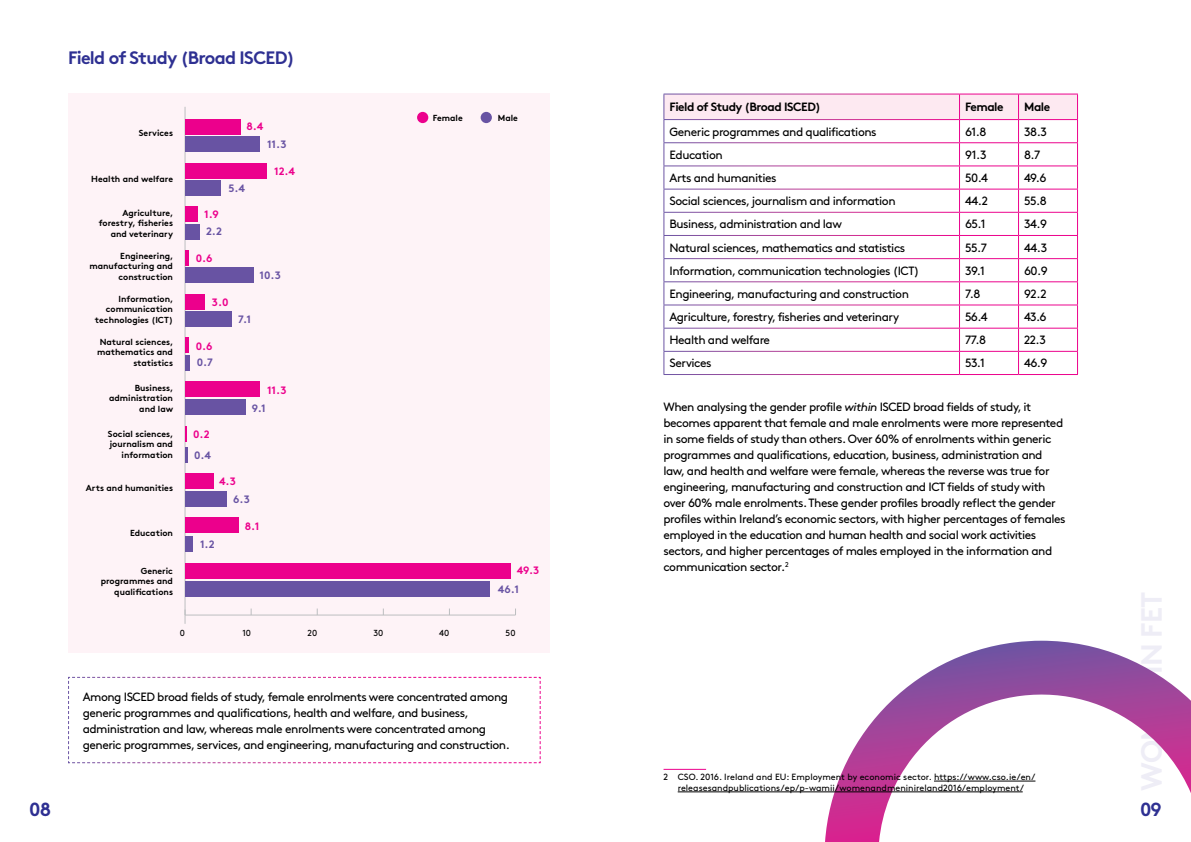
<style>
.page{position:relative;width:1191px;height:842px;background:#fff}
.page>*{position:absolute;margin:0;border:0;box-sizing:border-box;transform-origin:0 0}
.t1{font:700 19px "Brown";color:#2e3092}
.t2{font:700 18px "Brown";letter-spacing:-.04em;color:#2e3092}
.t3{font:12px/16px "Brown";letter-spacing:-.04em;color:#000}
.t4{font:700 12px "Brown";letter-spacing:-.04em;color:#000}
.t5{font:700 10.7px "Brown";color:#ec008c}
.t6{font:700 10.7px "Brown";color:#6853a3}
.t7{font:9px/10.8px "Brown";color:#000;text-align:center}
.t8{font:700 8.8px/10.5px "Brown";color:#000;text-align:right}
.t9{font:8.8px "Brown";color:#000}
.s1{font-style:italic}
</style>
<div class="page">
<svg style="left:825px;top:641px;width:366px;height:201px"></svg>
<div style="left:69px;top:93px;width:481px;height:560px;background:#fef3f7"></div>
<hr style="left:185px;top:614px;width:330px;height:1px;background:#bcbec0">
<hr style="left:184px;top:107px;width:1px;height:508px;background:#bcbec0">
<div style="left:185px;top:581px;width:305px;height:16px;background:#6853a3"></div>
<div style="left:185px;top:563px;width:326px;height:15px;background:#ec008c"></div>
<div style="left:185px;top:536px;width:8px;height:16px;background:#6853a3"></div>
<div style="left:185px;top:518px;width:53px;height:15px;background:#ec008c"></div>
<div style="left:185px;top:491px;width:42px;height:16px;background:#6853a3"></div>
<div style="left:185px;top:473px;width:28px;height:16px;background:#ec008c"></div>
<hr style="left:185px;top:447px;width:3px;height:15px;background:#6853a3">
<svg style="left:185px;top:426px;width:1px;height:16px"></svg>
<div style="left:185px;top:400px;width:60px;height:15px;background:#6853a3"></div>
<div style="left:185px;top:381px;width:75px;height:16px;background:#ec008c"></div>
<div style="left:185px;top:355px;width:5px;height:16px;background:#6853a3"></div>
<hr style="left:185px;top:337px;width:4px;height:16px;background:#ec008c">
<div style="left:185px;top:311px;width:47px;height:15px;background:#6853a3"></div>
<div style="left:185px;top:294px;width:20px;height:15px;background:#ec008c"></div>
<div style="left:185px;top:267px;width:68px;height:16px;background:#6853a3"></div>
<hr style="left:185px;top:250px;width:4px;height:16px;background:#ec008c">
<div style="left:185px;top:224px;width:15px;height:15px;background:#6853a3"></div>
<div style="left:185px;top:207px;width:13px;height:15px;background:#ec008c"></div>
<div style="left:185px;top:180px;width:36px;height:16px;background:#6853a3"></div>
<div style="left:185px;top:163px;width:82px;height:16px;background:#ec008c"></div>
<div style="left:185px;top:136px;width:75px;height:16px;background:#6853a3"></div>
<div style="left:185px;top:119px;width:55px;height:16px;background:#ec008c"></div>
<div style="left:417px;top:112px;width:11px;height:11px;background:#ec008c;border-radius:50%"></div>
<div style="left:480px;top:112px;width:12px;height:11px;background:#6853a3;border-radius:50%"></div>
<svg style="left:68px;top:677px;width:473px;height:87px"></svg>
<svg style="left:663px;top:94px;width:415px;height:280px"></svg>
<hr style="left:663px;top:769px;width:43px;height:1px;background:#ec008c">
<hr style="left:934px;top:781px;width:101px;height:1px;background:#000">
<hr style="left:677px;top:791px;width:345px;height:1px;background:#000">
<h2 class="t2" style="left:68px;top:43px;width:228px">Field of Study (Broad ISCED)</h2>
<p class="t8" style="left:139px;top:127px;width:36px">Services</p>
<p class="t8" style="left:91px;top:173px;width:83px">Health and welfare</p>
<p class="t8" style="left:99px;top:206px;width:76px">Agriculture, forestry, fisheries and veterinary</p>
<p class="t8" style="left:89px;top:249px;width:85px">Engineering, manufacturing and construction</p>
<p class="t8" style="left:95px;top:292px;width:80px">Information, communication technologies (ICT)</p>
<p class="t8" style="left:97px;top:335px;width:78px">Natural sciences, mathematics and statistics</p>
<p class="t8" style="left:109px;top:382px;width:66px">Business, administration and law</p>
<p class="t8" style="left:108px;top:427px;width:67px">Social sciences, journalism and information</p>
<p class="t8" style="left:86px;top:482px;width:89px">Arts and humanities</p>
<p class="t8" style="left:130px;top:526px;width:44px">Education</p>
<p class="t8" style="left:101px;top:564px;width:74px">Generic programmes and qualifications</p>
<p class="t5" style="left:246px;top:118px;width:19px">8.4</p>
<p class="t5" style="left:204px;top:206px;width:16px">1.9</p>
<p class="t6" style="left:228px;top:180px;width:18px">5.4</p>
<p class="t6" style="left:206px;top:222px;width:17px">2.2</p>
<p class="t5" style="left:196px;top:250px;width:18px">0.6</p>
<p class="t5" style="left:212px;top:294px;width:18px">3.0</p>
<p class="t5" style="left:196px;top:338px;width:18px">0.6</p>
<p class="t6" style="left:197px;top:354px;width:18px">0.7</p>
<p class="t6" style="left:238px;top:310px;width:14px">7.1</p>
<p class="t6" style="left:267px;top:136px;width:21px">11.3</p>
<p class="t5" style="left:274px;top:163px;width:22px">12.4</p>
<p class="t6" style="left:259px;top:266px;width:23px">10.3</p>
<p class="t5" style="left:267px;top:381px;width:21px">11.3</p>
<p class="t5" style="left:193px;top:426px;width:18px">0.2</p>
<p class="t6" style="left:194px;top:446px;width:19px">0.4</p>
<p class="t6" style="left:252px;top:399px;width:15px">9.1</p>
<p class="t5" style="left:219px;top:473px;width:18px">4.3</p>
<p class="t6" style="left:233px;top:491px;width:18px">6.3</p>
<p class="t5" style="left:245px;top:517px;width:16px">8.1</p>
<p class="t6" style="left:200px;top:536px;width:16px">1.2</p>
<p class="t8" style="left:433px;top:111px;width:31px">Female</p>
<p class="t8" style="left:498px;top:111px;width:22px">Male</p>
<p class="t5" style="left:517px;top:561px;width:24px">49.3</p>
<p class="t6" style="left:498px;top:581px;width:23px">46.1</p>
<p class="t9" style="left:180px;top:626px;width:7px">0</p>
<p class="t9" style="left:242px;top:626px;width:10px">10</p>
<p class="t9" style="left:307px;top:626px;width:11px">20</p>
<p class="t9" style="left:373px;top:626px;width:11px">30</p>
<p class="t9" style="left:439px;top:626px;width:12px">40</p>
<p class="t9" style="left:505px;top:626px;width:11px">50</p>
<p class="t3" style="left:83px;top:687px;width:428px">Among ISCED broad fields of study, female enrolments were concentrated among generic programmes and qualifications, health and welfare, and business, administration and law, whereas male enrolments were concentrated among generic programmes, services, and engineering, manufacturing and construction.</p>
<p class="t4" style="left:669px;top:97px;width:153px">Field of Study (Broad ISCED)</p>
<p class="t4" style="left:965px;top:97px;width:40px">Female</p>
<p class="t4" style="left:1024px;top:97px;width:28px">Male</p>
<p class="t3" style="left:669px;top:122px;width:209px">Generic programmes and qualifications</p>
<p class="t3" style="left:965px;top:122px;width:23px">61.8</p>
<p class="t3" style="left:1024px;top:122px;width:24px">38.3</p>
<p class="t3" style="left:669px;top:146px;width:55px">Education</p>
<p class="t3" style="left:965px;top:146px;width:23px">91.3</p>
<p class="t3" style="left:1024px;top:146px;width:18px">8.7</p>
<p class="t3" style="left:669px;top:169px;width:108px">Arts and humanities</p>
<p class="t3" style="left:965px;top:169px;width:24px">50.4</p>
<p class="t3" style="left:1024px;top:169px;width:24px">49.6</p>
<p class="t3" style="left:669px;top:192px;width:228px">Social sciences, journalism and information</p>
<p class="t3" style="left:965px;top:192px;width:24px">44.2</p>
<p class="t3" style="left:1024px;top:192px;width:24px">55.8</p>
<p class="t3" style="left:669px;top:215px;width:174px">Business, administration and law</p>
<p class="t3" style="left:965px;top:215px;width:22px">65.1</p>
<p class="t3" style="left:1024px;top:215px;width:24px">34.9</p>
<p class="t3" style="left:669px;top:238px;width:237px">Natural sciences, mathematics and statistics</p>
<p class="t3" style="left:965px;top:238px;width:23px">55.7</p>
<p class="t3" style="left:1024px;top:238px;width:25px">44.3</p>
<p class="t3" style="left:669px;top:262px;width:251px">Information, communication technologies (ICT)</p>
<p class="t3" style="left:965px;top:262px;width:21px">39.1</p>
<p class="t3" style="left:1024px;top:262px;width:25px">60.9</p>
<p class="t3" style="left:669px;top:285px;width:241px">Engineering, manufacturing and construction</p>
<p class="t3" style="left:965px;top:285px;width:17px">7.8</p>
<p class="t3" style="left:1024px;top:285px;width:24px">92.2</p>
<p class="t3" style="left:669px;top:308px;width:231px">Agriculture, forestry, fisheries and veterinary</p>
<p class="t3" style="left:965px;top:308px;width:24px">56.4</p>
<p class="t3" style="left:1024px;top:308px;width:24px">43.6</p>
<p class="t3" style="left:669px;top:331px;width:102px">Health and welfare</p>
<p class="t3" style="left:965px;top:331px;width:23px">77.8</p>
<p class="t3" style="left:1024px;top:331px;width:23px">22.3</p>
<p class="t3" style="left:669px;top:354px;width:44px">Services</p>
<p class="t3" style="left:965px;top:354px;width:21px">53.1</p>
<p class="t3" style="left:1024px;top:354px;width:25px">46.9</p>
<p class="t3" style="left:663px;top:398px;width:404px">When analysing the gender profile <span class="s1">within</span> ISCED broad fields of study, it becomes apparent that female and male enrolments were more represented in some fields of study than others. Over 60% of enrolments within generic programmes and qualifications, education, business, administration and law, and health and welfare were female, whereas the reverse was true for engineering, manufacturing and construction and ICT fields of study with over 60% male enrolments. These gender profiles broadly reflect the gender profiles within Ireland’s economic sectors, with higher percentages of females employed in the education and human health and social work activities sectors, and higher percentages of males employed in the information and communication sector.<sup>2</sup></p>
<p class="t7" style="left:663px;top:771px;width:373px">2 CSO. 2016. Ireland and EU: Employment by economic sector. https://www.cso.ie/en/ releasesandpublications/ep/p-wamii/womenandmeninireland2016/employment/</p>
<h1 class="t1" style="left:29px;top:794px;width:24px">08</h1>
<h1 class="t1" style="left:1140px;top:794px;width:23px">09</h1>
</div>
